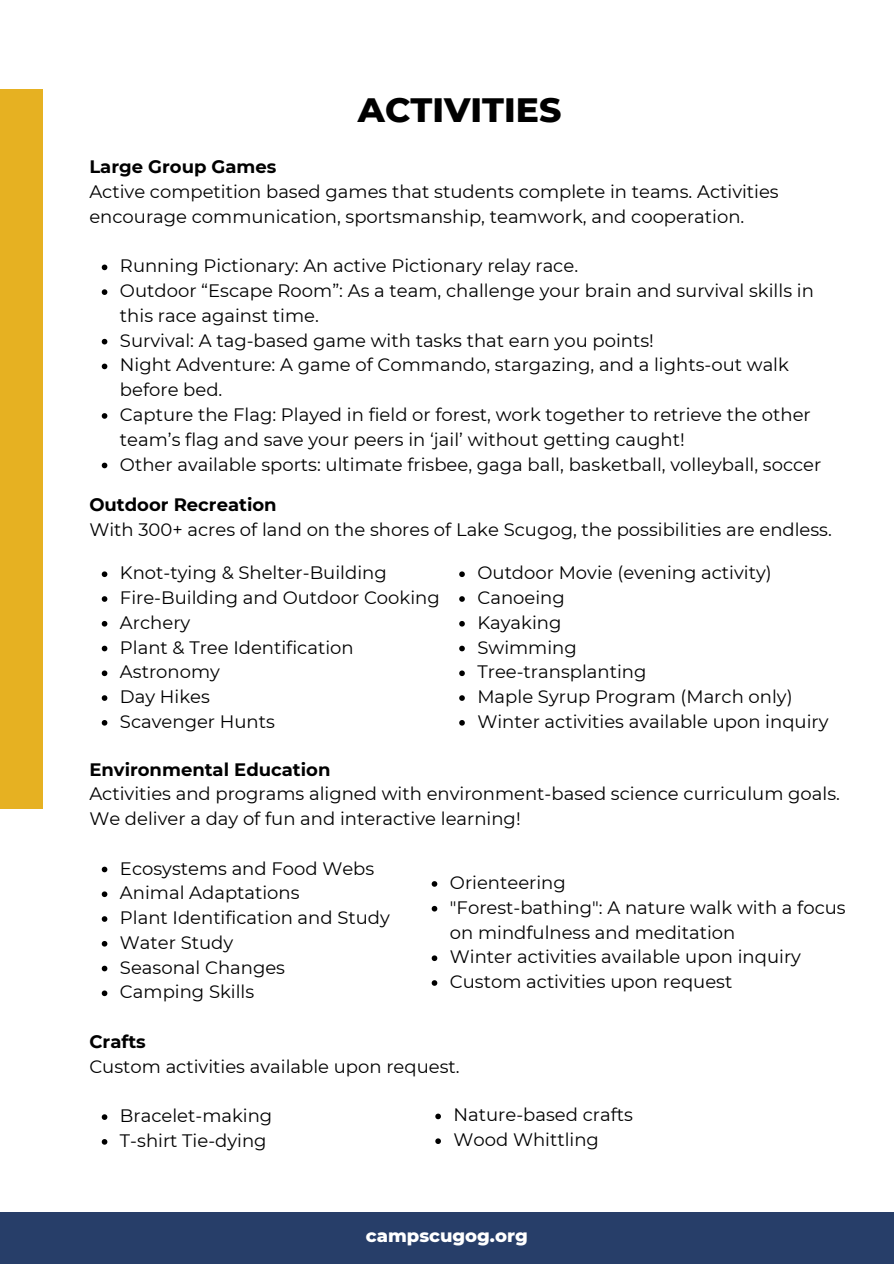
<style>
.page{position:relative;width:894px;height:1264px;background:#fff}
.page>*{position:absolute;margin:0;border:0;box-sizing:border-box;transform-origin:0 0}
.t1{font:800 34.5px "Montserrat";color:#000}
.t2{font:18px/24.8px "Montserrat";color:#000}
.t3{font:700 18px "Montserrat";color:#000}
.t4{font:800 18px "Montserrat";color:#fff}
</style>
<div class="page">
<div style="left:0;top:89px;width:43px;height:719px;background:#e6b122"></div>
<div style="left:0;top:1212px;width:893px;height:51px;background:#273e69"></div>
<svg style="left:102px;top:264px;width:5px;height:6px"></svg>
<svg style="left:102px;top:289px;width:5px;height:6px"></svg>
<svg style="left:102px;top:339px;width:5px;height:5px"></svg>
<svg style="left:102px;top:363px;width:5px;height:6px"></svg>
<svg style="left:102px;top:413px;width:5px;height:6px"></svg>
<svg style="left:102px;top:462px;width:5px;height:6px"></svg>
<svg style="left:102px;top:866px;width:5px;height:6px"></svg>
<svg style="left:102px;top:891px;width:5px;height:6px"></svg>
<svg style="left:102px;top:916px;width:5px;height:5px"></svg>
<svg style="left:102px;top:941px;width:5px;height:5px"></svg>
<svg style="left:102px;top:965px;width:5px;height:6px"></svg>
<svg style="left:102px;top:990px;width:5px;height:6px"></svg>
<svg style="left:102px;top:1114px;width:5px;height:5px"></svg>
<svg style="left:102px;top:1139px;width:5px;height:5px"></svg>
<svg style="left:102px;top:571px;width:5px;height:6px"></svg>
<svg style="left:102px;top:596px;width:5px;height:6px"></svg>
<svg style="left:102px;top:621px;width:5px;height:5px"></svg>
<svg style="left:102px;top:645px;width:5px;height:6px"></svg>
<svg style="left:102px;top:670px;width:5px;height:6px"></svg>
<svg style="left:102px;top:695px;width:5px;height:6px"></svg>
<svg style="left:102px;top:720px;width:5px;height:5px"></svg>
<svg style="left:459px;top:571px;width:5px;height:6px"></svg>
<svg style="left:459px;top:596px;width:5px;height:6px"></svg>
<svg style="left:459px;top:621px;width:5px;height:5px"></svg>
<svg style="left:459px;top:645px;width:5px;height:6px"></svg>
<svg style="left:459px;top:670px;width:5px;height:6px"></svg>
<svg style="left:459px;top:695px;width:5px;height:6px"></svg>
<svg style="left:459px;top:720px;width:5px;height:5px"></svg>
<svg style="left:431px;top:881px;width:6px;height:5px"></svg>
<svg style="left:431px;top:905px;width:6px;height:6px"></svg>
<svg style="left:431px;top:955px;width:6px;height:6px"></svg>
<svg style="left:431px;top:980px;width:6px;height:5px"></svg>
<svg style="left:435px;top:1113px;width:6px;height:6px"></svg>
<svg style="left:435px;top:1138px;width:6px;height:5px"></svg>
<h1 class="t1" style="left:358px;top:88px;width:205px">ACTIVITIES</h1>
<p class="t3" style="left:89px;top:156px;width:188px">Large Group Games</p>
<p class="t2" style="left:89px;top:179px;width:690px">Active competition based games that students complete in teams. Activities encourage communication, sportsmanship, teamwork, and cooperation.</p>
<p class="t2" style="left:120px;top:253px;width:459px">Running Pictionary: An active Pictionary relay race.</p>
<p class="t2" style="left:120px;top:278px;width:695px">Outdoor “Escape Room”: As a team, challenge your brain and survival skills in this race against time.</p>
<p class="t2" style="left:120px;top:328px;width:535px">Survival: A tag-based game with tasks that earn you points!</p>
<p class="t2" style="left:120px;top:352px;width:670px">Night Adventure: A game of Commando, stargazing, and a lights-out walk before bed.</p>
<p class="t2" style="left:120px;top:402px;width:692px">Capture the Flag: Played in field or forest, work together to retrieve the other team’s flag and save your peers in ‘jail’ without getting caught!</p>
<p class="t2" style="left:120px;top:451px;width:702px">Other available sports: ultimate frisbee, gaga ball, basketball, volleyball, soccer</p>
<p class="t3" style="left:89px;top:493px;width:189px">Outdoor Recreation</p>
<p class="t2" style="left:89px;top:517px;width:743px">With 300+ acres of land on the shores of Lake Scugog, the possibilities are endless.</p>
<p class="t2" style="left:120px;top:560px;width:268px">Knot-tying &amp; Shelter-Building</p>
<p class="t2" style="left:120px;top:585px;width:321px">Fire-Building and Outdoor Cooking</p>
<p class="t2" style="left:120px;top:610px;width:72px">Archery</p>
<p class="t2" style="left:120px;top:634px;width:235px">Plant &amp; Tree Identification</p>
<p class="t2" style="left:120px;top:659px;width:101px">Astronomy</p>
<p class="t2" style="left:120px;top:684px;width:91px">Day Hikes</p>
<p class="t2" style="left:120px;top:709px;width:156px">Scavenger Hunts</p>
<p class="t2" style="left:477px;top:560px;width:296px">Outdoor Movie (evening activity)</p>
<p class="t2" style="left:477px;top:585px;width:89px">Canoeing</p>
<p class="t2" style="left:477px;top:610px;width:85px">Kayaking</p>
<p class="t2" style="left:477px;top:634px;width:101px">Swimming</p>
<p class="t2" style="left:477px;top:659px;width:170px">Tree-transplanting</p>
<p class="t2" style="left:477px;top:684px;width:316px">Maple Syrup Program (March only)</p>
<p class="t2" style="left:477px;top:709px;width:352px">Winter activities available upon inquiry</p>
<p class="t3" style="left:89px;top:758px;width:242px">Environmental Education</p>
<p class="t2" style="left:89px;top:781px;width:751px">Activities and programs aligned with environment-based science curriculum goals.<br>We deliver a day of fun and interactive learning!</p>
<p class="t2" style="left:120px;top:855px;width:256px">Ecosystems and Food Webs</p>
<p class="t2" style="left:120px;top:880px;width:181px">Animal Adaptations</p>
<p class="t2" style="left:120px;top:905px;width:271px">Plant Identification and Study</p>
<p class="t2" style="left:120px;top:930px;width:115px">Water Study</p>
<p class="t2" style="left:120px;top:954px;width:166px">Seasonal Changes</p>
<p class="t2" style="left:120px;top:979px;width:136px">Camping Skills</p>
<p class="t3" style="left:89px;top:1030px;width:58px">Crafts</p>
<p class="t2" style="left:89px;top:1053px;width:371px">Custom activities available upon request.</p>
<p class="t2" style="left:120px;top:1103px;width:154px">Bracelet-making</p>
<p class="t2" style="left:120px;top:1128px;width:148px">T-shirt Tie-dying</p>
<p class="t2" style="left:450px;top:870px;width:117px">Orienteering</p>
<p class="t2" style="left:450px;top:895px;width:397px">"Forest-bathing": A nature walk with a focus on mindfulness and meditation</p>
<p class="t2" style="left:450px;top:944px;width:352px">Winter activities available upon inquiry</p>
<p class="t2" style="left:450px;top:969px;width:284px">Custom activities upon request</p>
<p class="t2" style="left:453px;top:1102px;width:181px">Nature-based crafts</p>
<h2 class="t2" style="left:453px;top:1127px;width:147px">Wood Whittling</h2>
<p class="t4" style="left:366px;top:1224px;width:163px">campscugog.org</p>
</div>
